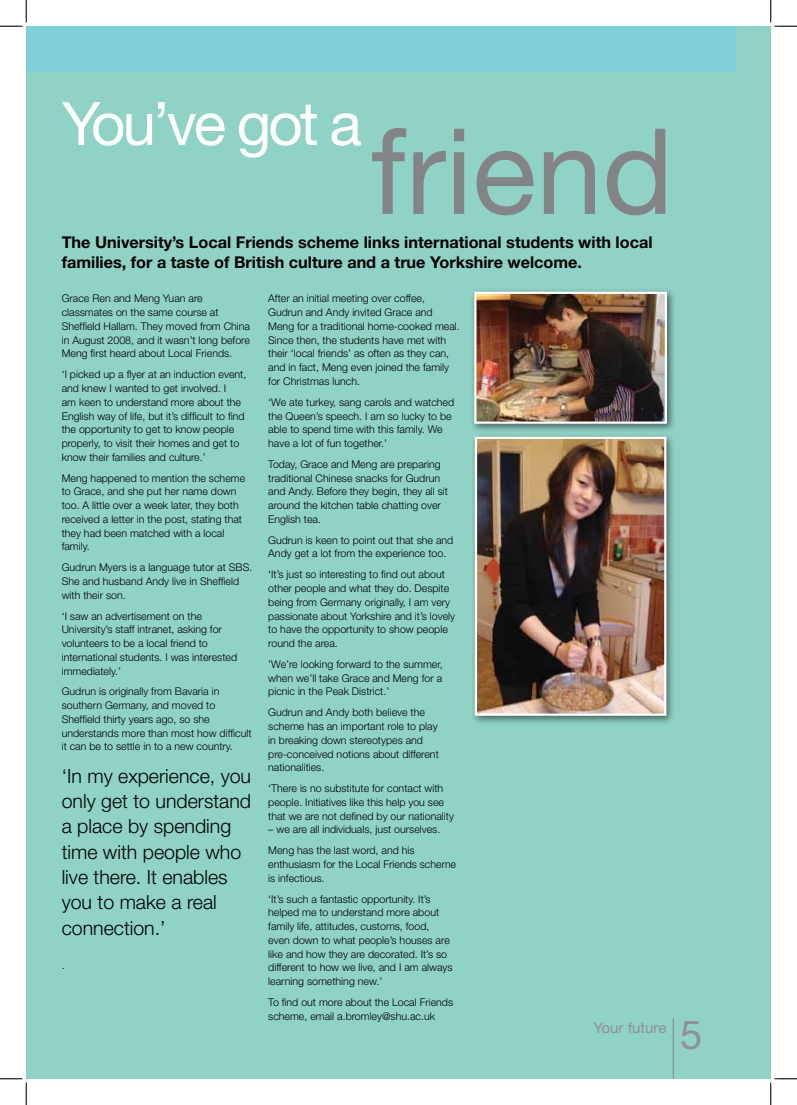
<style>
.page{position:relative;width:797px;height:1105px;background:#fff}
.page>*{position:absolute;margin:0;border:0;box-sizing:border-box;transform-origin:0 0}
.t1{font:119.12px "Helvetica Neue";color:#828487}
.t2{font:60.12px "Helvetica Neue";letter-spacing:-.05em;color:#fff}
.t3{font:40px "Helvetica Neue";color:#919195}
.t4{font:300 19.5px/25.2px "Helvetica Neue";color:#000}
.t5{font:700 16.25px/20px "Helvetica Neue";color:#000}
.t6{font:15px "Helvetica Neue";color:#919195}
.t7{font:300 10.62px/13.8px "Helvetica Neue";color:#000}
</style>
<div class="page">
<div style="left:26px;top:26px;width:744px;height:1053px;background:#90d2c5"></div>
<div style="left:26px;top:26px;width:709px;height:46px;background:#80d0d7"></div>
<hr style="left:672px;top:1018px;width:2px;height:61px;background:#919195">
<div style="left:470px;top:287px;width:206px;height:146px;background:#000;opacity:.5"></div>
<img style="left:477px;top:295px;width:187px;height:126px">
<div style="left:474px;top:292px;width:193px;height:132px;border:2px solid #fff"></div>
<div style="left:470px;top:432px;width:205px;height:293px;background:#000;opacity:.5"></div>
<img style="left:478px;top:440px;width:185px;height:273px">
<div style="left:475px;top:437px;width:191px;height:279px;border:2px solid #fff"></div>
<svg style="left:0;top:0;width:27px;height:27px"></svg>
<svg style="left:0;top:1078px;width:27px;height:27px"></svg>
<svg style="left:770px;top:0;width:27px;height:27px"></svg>
<svg style="left:770px;top:1078px;width:27px;height:27px"></svg>
<h2 class="t2" style="left:62px;top:88px;width:301px">You’ve got a</h2>
<h1 class="t1" style="left:371px;top:100px;width:304px">friend</h1>
<h3 class="t5" style="left:62px;top:231px;width:592px">The University’s Local Friends scheme links international students with local families, for a taste of British culture and a true Yorkshire welcome.</h3>
<p class="t7" style="left:62px;top:292px;width:190px">Grace Ren and Meng Yuan are classmates on the same course at Sheffield Hallam. They moved from China in August 2008, and it wasn’t long before Meng first heard about Local Friends.</p>
<p class="t7" style="left:62px;top:367px;width:186px">‘I picked up a flyer at an induction event, and knew I wanted to get involved. I<br>am keen to understand more about the English way of life, but it’s difficult to find the opportunity to get to know people properly, to visit their homes and get to know their families and culture.’</p>
<p class="t7" style="left:62px;top:471px;width:185px">Meng happened to mention the scheme to Grace, and she put her name down too. A little over a week later, they both received a letter in the post, stating that they had been matched with a local family.</p>
<p class="t7" style="left:62px;top:560px;width:192px">Gudrun Myers is a language tutor at SBS.<br>She and husband Andy live in Sheffield with their son.</p>
<p class="t7" style="left:62px;top:609px;width:177px">‘I saw an advertisement on the<br>University’s staff intranet, asking for volunteers to be a local friend to international students. I was interested immediately.’</p>
<p class="t7" style="left:62px;top:684px;width:191px">Gudrun is originally from Bavaria in southern Germany, and moved to Sheffield thirty years ago, so she understands more than most how difficult it can be to settle in to a new country.</p>
<h3 class="t4" style="left:62px;top:763px;width:191px">‘In my experience, you only get to understand a place by spending time with people who live there. It enables you to make a real connection.’</h3>
<p class="t7" style="left:62px;top:958px;width:4px">.</p>
<p class="t7" style="left:268px;top:292px;width:193px">After an initial meeting over coffee, Gudrun and Andy invited Grace and Meng for a traditional home-cooked meal.<br>Since then, the students have met with their ‘local friends’ as often as they can, and in fact, Meng even joined the family for Christmas lunch.</p>
<p class="t7" style="left:268px;top:395px;width:187px">‘We ate turkey, sang carols and watched the Queen’s speech. I am so lucky to be able to spend time with this family. We have a lot of fun together.’</p>
<p class="t7" style="left:268px;top:457px;width:181px">Today, Grace and Meng are preparing traditional Chinese snacks for Gudrun and Andy. Before they begin, they all sit around the kitchen table chatting over English tea.</p>
<p class="t7" style="left:268px;top:533px;width:186px">Gudrun is keen to point out that she and<br>Andy get a lot from the experience too.</p>
<p class="t7" style="left:268px;top:567px;width:188px">‘It’s just so interesting to find out about other people and what they do. Despite being from Germany originally, I am very passionate about Yorkshire and it’s lovely to have the opportunity to show people round the area.</p>
<p class="t7" style="left:268px;top:657px;width:176px;text-align:justify">’We’re looking forward to the summer, when we’ll take Grace and Meng for a picnic in the Peak District.’</p>
<p class="t7" style="left:268px;top:705px;width:172px">Gudrun and Andy both believe the scheme has an important role to play in breaking down stereotypes and pre-conceived notions about different nationalities.</p>
<p class="t7" style="left:268px;top:781px;width:187px">‘There is no substitute for contact with people. Initiatives like this help you see that we are not defined by our nationality</p>
<p class="t7" style="left:268px;top:819px;width:173px;line-height:20.9px">– we are all individuals, just ourselves.<br>Meng has the last word, and his</p>
<p class="t7" style="left:268px;top:857px;width:189px">enthusiasm for the Local Friends scheme is infectious.</p>
<p class="t7" style="left:268px;top:892px;width:186px">‘It’s such a fantastic opportunity. It’s helped me to understand more about family life, attitudes, customs, food, even down to what people’s houses are like and how they are decorated. It’s so different to how we live, and I am always learning something new.’</p>
<p class="t7" style="left:268px;top:995px;width:186px">To find out more about the Local Friends scheme, email a.bromley@shu.ac.uk</p>
<h3 class="t6" style="left:593px;top:1018px;width:74px">Your future</h3>
<h3 class="t3" style="left:680px;top:1010px;width:24px">5</h3>
</div>
